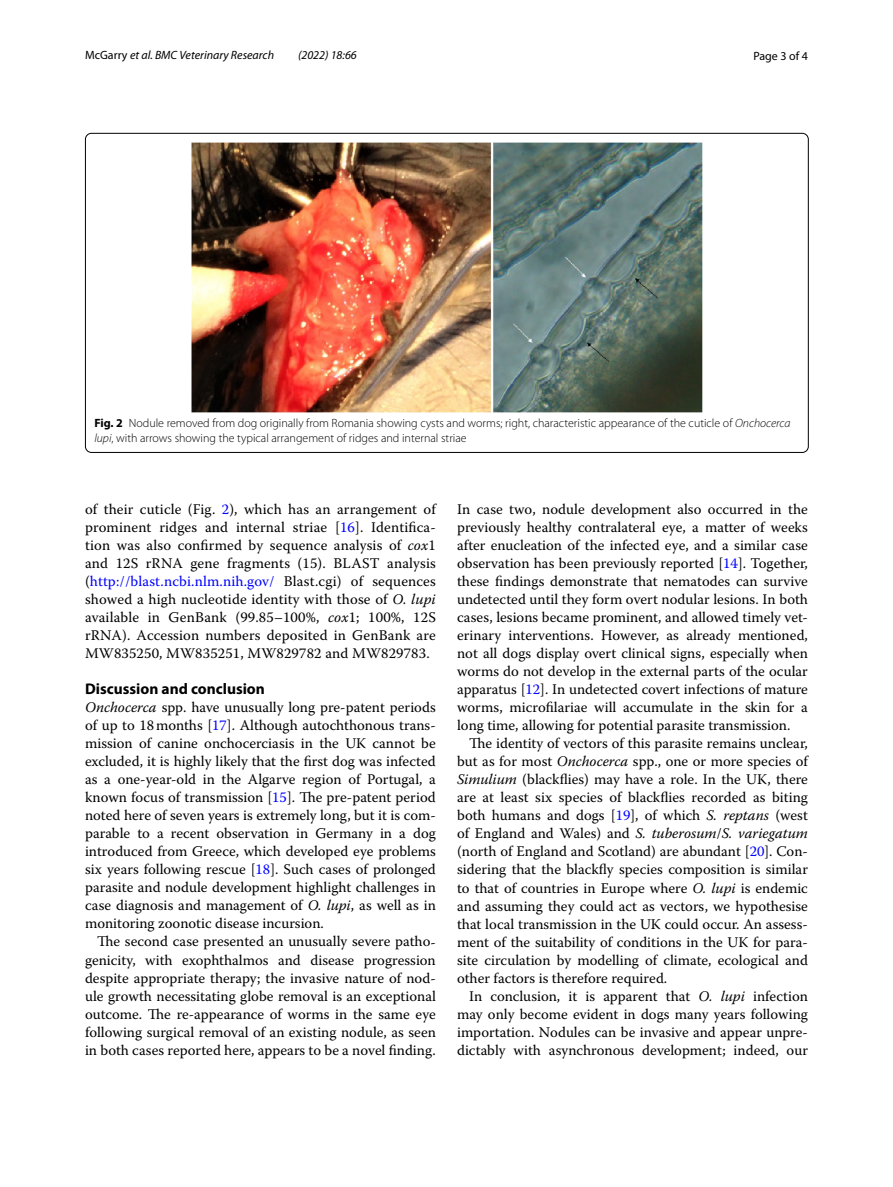
<style>
.page{position:relative;width:893px;height:1187px;background:#fff}
.page>*{position:absolute;margin:0;border:0;box-sizing:border-box;transform-origin:0 0}
.t1{font:700 15.45px "Myriad Pro";color:#000}
.t2{font:14.7px/18px "Warnock Pro";color:#000;text-align:justify}
.t3{font:300 12px/15px "Myriad Pro";color:#000}
.t4{font:italic 12px "Myriad Pro";color:#000}
.t5{font:12px "Myriad Pro";color:#000}
.s1{font-style:normal}
.s2{font-weight:700}
.s3{font-style:italic}
.s4{color:#00f}
</style>
<div class="page">
<img style="left:192px;top:142px;width:510px;height:270px">
<p class="t4" style="left:85px;top:48px;width:191px"><span class="s1">McGarry</span> et al. BMC Veterinary Research</p>
<p class="t4" style="left:298px;top:48px;width:60px">(2022) 18:66</p>
<p class="t5" style="left:753px;top:48px;width:56px">Page 3 of 4</p>
<p class="t3" style="left:94px;top:416px;width:697px"><span class="s2">Fig. 2</span> Nodule removed from dog originally from Romania showing cysts and worms; right, characteristic appearance of the cuticle of <span class="s3">Onchocerca lupi</span>, with arrows showing the typical arrangement of ridges and internal striae</p>
<p class="t2" style="left:85px;top:500px;width:352px">of their cuticle (Fig. <span class="s4">2</span>), which has an arrangement of prominent ridges and internal striae [<span class="s4">16</span>]. Identifica&shy;tion was also confirmed by sequence analysis of <span class="s3">cox</span>1 and 12S rRNA gene fragments (15). BLAST analysis (<span class="s4">http://blast.ncbi.nlm.nih.gov/</span> Blast.cgi) of sequences showed a high nucleotide identity with those of <span class="s3">O. lupi </span>available in GenBank (99.85–100%, <span class="s3">cox</span>1; 100%, 12S rRNA). Accession numbers deposited in GenBank are MW835250, MW835251, MW829782 and MW829783.</p>
<p class="t1" style="left:85px;top:679px;width:181px">Discussion and conclusion</p>
<p class="t2" style="left:85px;top:698px;width:352px"><span class="s3">Onchocerca</span> spp. have unusually long pre-patent periods of up to 18months [<span class="s4">17</span>]. Although autochthonous trans&shy;mission of canine onchocerciasis in the UK cannot be excluded, it is highly likely that the first dog was infected as a one-year-old in the Algarve region of Portugal, a known focus of transmission [<span class="s4">15</span>]. The pre-patent period noted here of seven years is extremely long, but it is com&shy;parable to a recent observation in Germany in a dog introduced from Greece, which developed eye problems six years following rescue [<span class="s4">18</span>]. Such cases of prolonged parasite and nodule development highlight challenges in case diagnosis and management of <span class="s3">O. lupi</span>, as well as in monitoring zoonotic disease incursion.</p>
<p class="t2" style="left:85px;top:932px;width:352px;text-indent:12px">The second case presented an unusually severe patho&shy;genicity, with exophthalmos and disease progression despite appropriate therapy; the invasive nature of nod&shy;ule growth necessitating globe removal is an exceptional outcome. The re-appearance of worms in the same eye following surgical removal of an existing nodule, as seen in both cases reported here, appears to be a novel finding.</p>
<p class="t2" style="left:457px;top:500px;width:352px">In case two, nodule development also occurred in the previously healthy contralateral eye, a matter of weeks after enucleation of the infected eye, and a similar case observation has been previously reported [<span class="s4">14</span>]. Together, these findings demonstrate that nematodes can survive undetected until they form overt nodular lesions. In both cases, lesions became prominent, and allowed timely vet&shy;erinary interventions. However, as already mentioned, not all dogs display overt clinical signs, especially when worms do not develop in the external parts of the ocular apparatus [<span class="s4">12</span>]. In undetected covert infections of mature worms, microfilariae will accumulate in the skin for a long time, allowing for potential parasite transmission.</p>
<p class="t2" style="left:457px;top:734px;width:352px;text-indent:12px">The identity of vectors of this parasite remains unclear, but as for most <span class="s3">Onchocerca</span> spp., one or more species of <span class="s3">Simulium</span> (blackflies) may have a role. In the UK, there are at least six species of blackflies recorded as biting both humans and dogs [<span class="s4">19</span>], of which <span class="s3">S. reptans</span> (west of England and Wales) and <span class="s3">S. tuberosum</span>/<span class="s3">S. variegatum </span>(north of England and Scotland) are abundant [<span class="s4">20</span>]. Con&shy;sidering that the blackfly species composition is similar to that of countries in Europe where <span class="s3">O. lupi</span> is endemic and assuming they could act as vectors, we hypothesise that local transmission in the UK could occur. An assess&shy;ment of the suitability of conditions in the UK for para&shy;site circulation by modelling of climate, ecological and other factors is therefore required.</p>
<p class="t2" style="left:457px;top:986px;width:352px;text-indent:12px">In conclusion, it is apparent that <span class="s3">O. lupi</span> infection may only become evident in dogs many years following importation. Nodules can be invasive and appear unpre&shy;dictably with asynchronous development; indeed, our</p>
</div>
